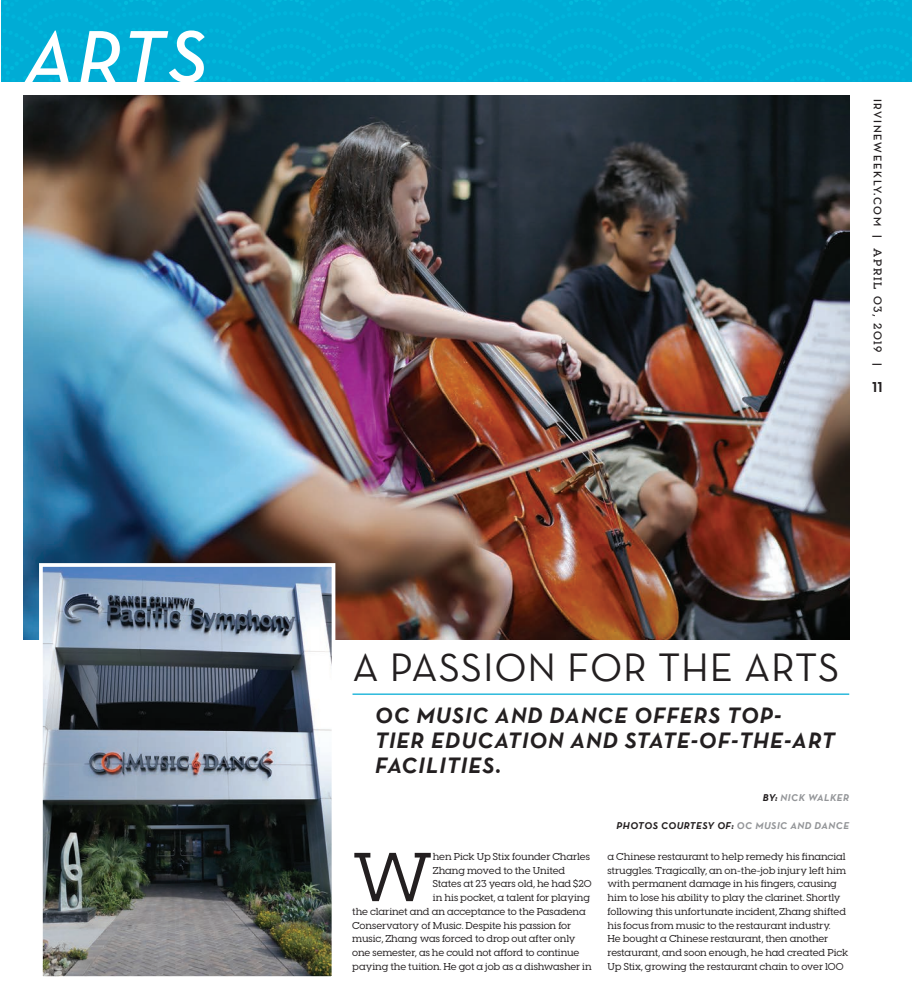
<style>
.page{position:relative;width:912px;height:1002px;background:#fff}
.page>*{position:absolute;margin:0;border:0;box-sizing:border-box;transform-origin:0 0}
.t1{font:italic 600 75px "Neutraface Text TT";color:#fff}
.t2{font:500 68.88px "Visby Slab CF";color:#231f20}
.t3{font:40px "Neutraface Text TT";letter-spacing:.02em;color:#231f20}
.t4{font:italic 700 22.5px/25px "Neutraface Text TT";letter-spacing:.05em;color:#231f20}
.t5{font:700 18.75px "Neutraface Display TT";color:#231f20}
.t6{font:700 11.25px "Neutraface Display TT";letter-spacing:.15em;color:#231f20}
.t7{font:500 10px/13.8px "Visby Slab CF";letter-spacing:-.015em;color:#231f20}
.t8{font:italic 700 10px "Neutraface Text TT";letter-spacing:.05em;color:#231f20}
.t9{font:italic 700 10px "Neutraface Text TT";letter-spacing:.05em;color:#939598}
.s1{font-family:"Visby Slab CF";font-weight:600}
.s2{color:#231f20}
.s3{color:#939598}
</style>
<div class="page">
<hr style="left:352px;top:693px;width:497px;height:1px;background:#00acd5">
<img style="left:24px;top:96px;width:825px;height:543px">
<svg style="left:1px;top:0;width:910px;height:82px;background:#00add5"></svg>
<img style="left:44px;top:568px;width:286px;height:406px">
<div style="left:39px;top:563px;width:296px;height:416px;border:4px solid #fff"></div>
<h1 class="t1" style="left:25px;top:10px;width:184px">ARTS</h1>
<p class="t6" style="left:883px;top:99px;width:268px;rotate:90deg">IRVINEWEEKLY.COM | <span class="s1">APRIL 03, 2019</span> |</p>
<h3 class="t5" style="left:871px;top:375px;width:13px">11</h3>
<h3 class="t3" style="left:352px;top:642px;width:488px">A PASSION FOR THE ARTS</h3>
<h3 class="t4" style="left:375px;top:702px;width:461px">OC MUSIC AND DANCE OFFERS TOP-<br>TIER EDUCATION AND STATE-OF-THE-ART<br>FACILITIES.</h3>
<p class="t9" style="left:762px;top:791px;width:88px"><span class="s2">BY:</span> NICK WALKER</p>
<p class="t8" style="left:616px;top:819px;width:234px">PHOTOS COURTESY OF: <span class="s3">OC MUSIC AND DANCE</span></p>
<h2 class="t2" style="left:352px;top:835px;width:82px">W</h2>
<p class="t7" style="left:433px;top:849px;width:158px">hen Pick Up Stix founder Charles</p>
<p class="t7" style="left:433px;top:863px;width:134px">Zhang moved to the United</p>
<p class="t7" style="left:433px;top:876px;width:160px">States at 23 years old, he had $20</p>
<p class="t7" style="left:433px;top:890px;width:159px">in his pocket, a talent for playing</p>
<p class="t7" style="left:352px;top:904px;width:235px">the clarinet and an acceptance to the Pasadena</p>
<p class="t7" style="left:352px;top:918px;width:220px">Conservatory of Music. Despite his passion for</p>
<p class="t7" style="left:352px;top:931px;width:225px">music, Zhang was forced to drop out after only</p>
<p class="t7" style="left:352px;top:945px;width:229px">one semester, as he could not a ord to continue</p>
<p class="t7" style="left:352px;top:959px;width:241px">paying the tuition. He got a job as a dishwasher in</p>
<p class="t7" style="left:607px;top:849px;width:242px">a Chinese restaurant to help remedy his financial struggles. Tragically, an on-the-job injury left him with permanent damage in his fingers, causing him to lose his ability to play the clarinet. Shortly following this unfortunate incident, Zhang shifted his focus from music to the restaurant industry.<br>He bought a Chinese restaurant, then another restaurant, and soon enough, he had created Pick Up Stix, growing the restaurant chain to over 100</p>
</div>
